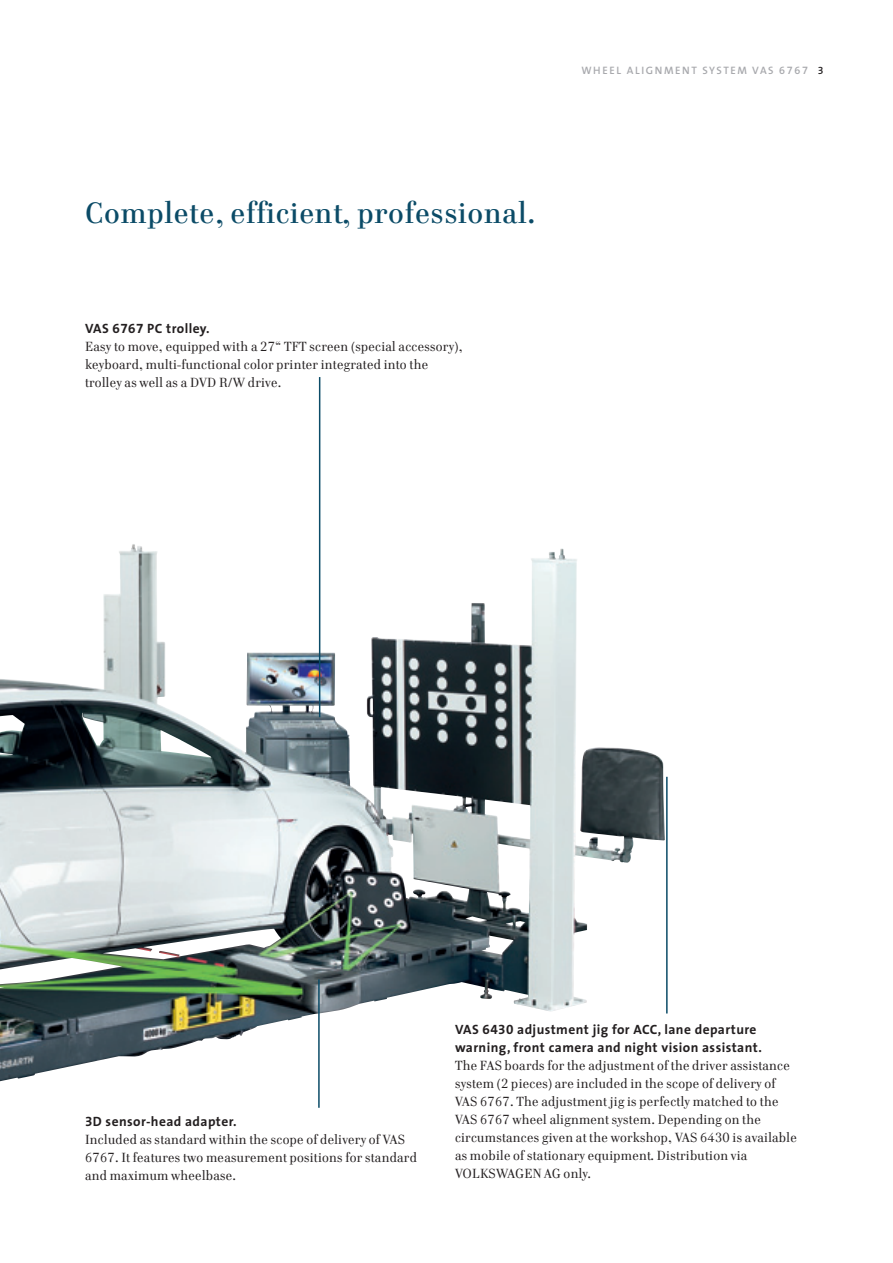
<style>
.page{position:relative;width:893px;height:1263px;background:#fff}
.page>*{position:absolute;margin:0;border:0;box-sizing:border-box;transform-origin:0 0}
.Headline_Innen{font:500 30px "Cellini TF";letter-spacing:.025em;color:#0b4b67}
.Fließtext{font:13.5px/18px "Cellini TF";letter-spacing:.02em;color:#231f20}
.Fließtext_head{font:700 13.5px/18.8px "The Sans";letter-spacing:.03em;color:#231f20}
.Pagina{font:600 10.8px "The Sans";letter-spacing:.15em;color:#a8a9ad}
.s1{font-family:"The Sans Semi Bold Expert";font-weight:400}
.s2{font-family:"The Sans Semi Bold Expert";font-weight:400;font-size:10.5px;color:#231f20}
.s3{font-family:"The Sans Bold Expert";font-weight:400}
</style>
<div class="page">
<img style="left:0;top:544px;width:632px;height:537px">
<hr style="left:319px;top:377px;width:1px;height:340px;background:#0b4b67">
<hr style="left:666px;top:777px;width:2px;height:236px;background:#0b4b67">
<hr style="left:318px;top:979px;width:2px;height:129px;background:#0b4b67">
<p class="Pagina" style="left:581px;top:61px;width:244px">WHEEL ALIGNMENT SYSTEM VAS <span class="s1">6767</span> <span class="s2">3</span></p>
<p class="Headline_Innen" style="left:85px;top:195px;width:452px">Complete, efficient, professional.</p>
<p class="Fließtext_head" style="left:85px;top:319px;width:126px">VAS <span class="s3">6767</span> PC trolley.</p>
<p class="Fließtext" style="left:85px;top:337px;width:379px">Easy to move, equipped with a 27“ TFT screen (special accessory), keyboard, multi-functional color printer integrated into the trolley as well as a DVD R/W drive.</p>
<p class="Fließtext_head" style="left:85px;top:1111px;width:153px"><span class="s3">3</span>D sensor-head adapter.</p>
<p class="Fließtext" style="left:85px;top:1130px;width:333px">Included as standard within the scope of delivery of VAS<br>6767. It features two measurement positions for standard and maximum wheelbase.</p>
<p class="Fließtext_head" style="left:455px;top:1019px;width:308px">VAS <span class="s3">6430</span> adjustment jig for ACC, lane departure warning, front camera and night vision assistant.</p>
<p class="Fließtext" style="left:455px;top:1056px;width:343px">The FAS boards for the adjustment of the driver assistance system (2 pieces) are included in the scope of delivery of VAS 6767. The adjustment jig is perfectly matched to the VAS 6767 wheel alignment system. Depending on the circumstances given at the workshop, VAS 6430 is available as mobile of stationary equipment. Distribution via VOLKSWAGEN AG only.</p>
</div>
